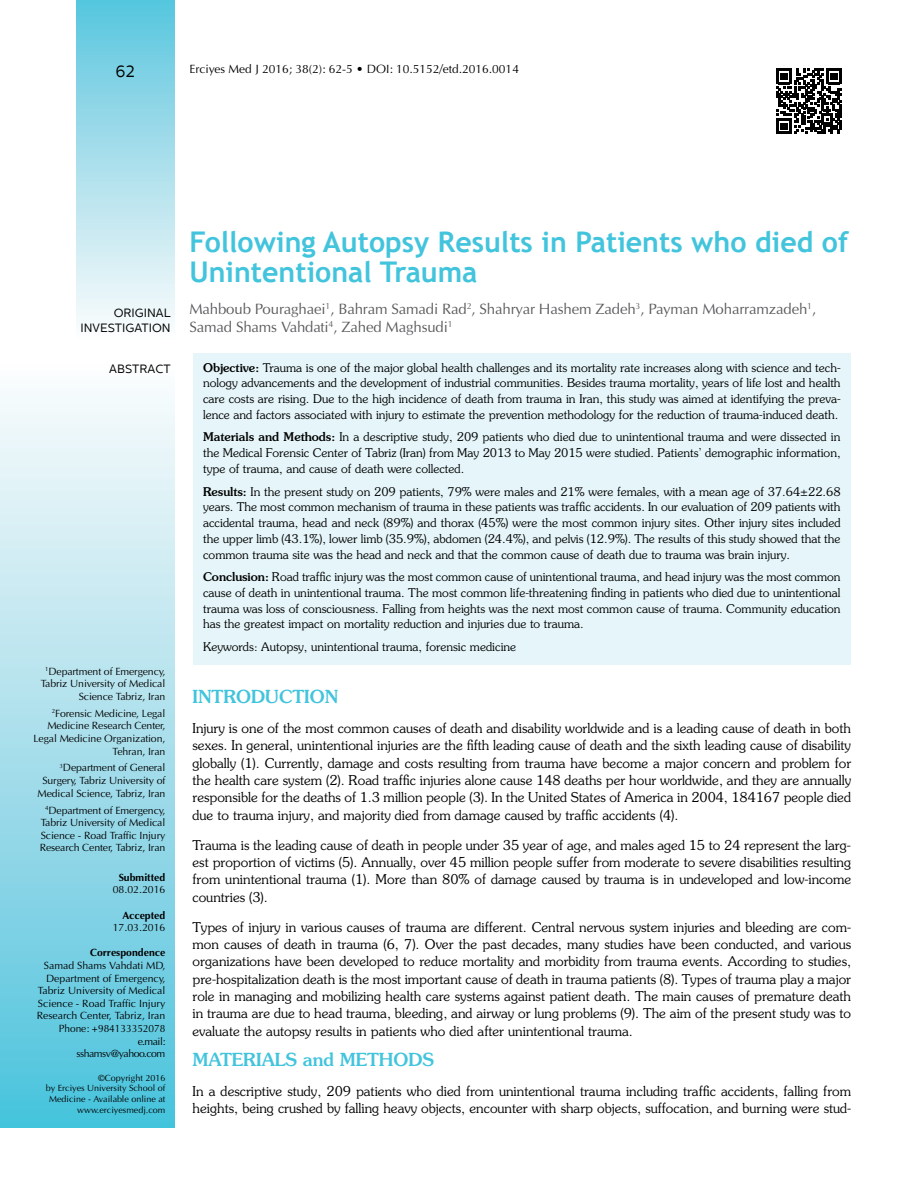
<style>
.page{position:relative;width:915px;height:1191px;background:#fff}
.page>*{position:absolute;margin:0;border:0;box-sizing:border-box;transform-origin:0 0}
.t1{font:700 28.5px/30px "Trebuchet MS";color:#42c4dd}
.t2{font:500 18px "Souvenir Std";color:#42c4dd}
.t3{font:16.5px "Centrale Sans";color:#000}
.t4{font:15px/18px "Optima Normal Tr";letter-spacing:-.01em;color:#58595b}
.t5{font:300 13.5px/17.2px "Souvenir Std";color:#000;text-align:justify}
.t6{font:300 12px/15.8px "Souvenir Std";color:#000;text-align:justify}
.t7{font:12px "Optima Normal Tr";color:#000}
.t8{font:12px/14.4px "Centrale Sans";color:#000;text-align:right}
.t9{font:10.5px/12.6px "Optima Normal Tr";letter-spacing:-.01em;color:#000;text-align:right}
.t10{font:10.5px "Optima Bold Tr";color:#000}
.t11{font:9px/10.8px "Optima Normal Tr";color:#000;text-align:right}
.s1{font-weight:500}
</style>
<div class="page">
<div style="left:193px;top:353px;width:657px;height:311px;background:#e5f5f9"></div>
<div style="left:76px;top:0;width:98px;height:338px;background:linear-gradient(to bottom,#5ac5dd,#fdfcfc)"></div>
<div style="left:0;top:364px;width:174px;height:763px;background:linear-gradient(to bottom,#fffcfc,#4dc2dc)"></div>
<svg style="left:776px;top:69px;width:65px;height:65px"></svg>
<p class="t3" style="left:116px;top:62px;width:21px">62</p>
<p class="t7" style="left:189px;top:62px;width:331px">Erciyes Med J 2016; 38(2): 62-5 • DOI: 10.5152/etd.2016.0014</p>
<p class="t8" style="left:81px;top:306px;width:92px">ORIGINAL<br>INVESTIGATION</p>
<h1 class="t1" style="left:189px;top:227px;width:660px">Following Autopsy Results in Patients who died of<br>Unintentional Trauma</h1>
<p class="t4" style="left:189px;top:300px;width:628px">Mahboub Pouraghaei<sup>1</sup>, Bahram Samadi Rad<sup>2</sup>, Shahryar Hashem Zadeh<sup>3</sup>, Payman Moharramzadeh<sup>1</sup>,<br>Samad Shams Vahdati<sup>4</sup>, Zahed Maghsudi<sup>1</sup></p>
<p class="t8" style="left:109px;top:361px;width:63px">ABSTRACT</p>
<p class="t6" style="left:203px;top:359px;width:639px"><span class="s1">Objective:</span> Trauma is one of the major global health challenges and its mortality rate increases along with science and tech&shy;nology advancements and the development of industrial communities. Besides trauma mortality, years of life lost and health care costs are rising. Due to the high incidence of death from trauma in Iran, this study was aimed at identifying the preva&shy;lence and factors associated with injury to estimate the prevention methodology for the reduction of trauma-induced death.</p>
<p class="t6" style="left:203px;top:429px;width:639px"><span class="s1">Materials and Methods:</span> In a descriptive study, 209 patients who died due to unintentional trauma and were dissected in the Medical Forensic Center of Tabriz (Iran) from May 2013 to May 2015 were studied. Patients’ demographic information, type of trauma, and cause of death were collected.</p>
<p class="t6" style="left:203px;top:483px;width:638px"><span class="s1">Results:</span> In the present study on 209 patients, 79% were males and 21% were females, with a mean age of 37.64±22.68 years. The most common mechanism of trauma in these patients was traffic accidents. In our evaluation of 209 patients with accidental trauma, head and neck (89%) and thorax (45%) were the most common injury sites. Other injury sites included the upper limb (43.1%), lower limb (35.9%), abdomen (24.4%), and pelvis (12.9%). The results of this study showed that the common trauma site was the head and neck and that the common cause of death due to trauma was brain injury.</p>
<p class="t6" style="left:203px;top:569px;width:639px"><span class="s1">Conclusion:</span> Road traffic injury was the most common cause of unintentional trauma, and head injury was the most common cause of death in unintentional trauma. The most common life-threatening finding in patients who died due to unintentional trauma was loss of consciousness. Falling from heights was the next most common cause of trauma. Community education has the greatest impact on mortality reduction and injuries due to trauma.</p>
<p class="t6" style="left:203px;top:638px;width:314px">Keywords: Autopsy, unintentional trauma, forensic medicine</p>
<p class="t9" style="left:41px;top:665px;width:126px"><sup>1</sup>Department of Emergency,<br>Tabriz University of Medical<br>Science Tabriz, Iran</p>
<p class="t9" style="left:33px;top:707px;width:133px"><sup>2</sup>Forensic Medicine, Legal<br>Medicine Research Center,<br>Legal Medicine Organization,<br>Tehran, Iran</p>
<p class="t9" style="left:37px;top:761px;width:129px"><sup>3</sup>Department of General<br>Surgery, Tabriz University of<br>Medical Science, Tabriz, Iran</p>
<p class="t9" style="left:40px;top:803px;width:127px;text-align:center"><sup>4</sup>Department of Emergency,<br>Tabriz University of Medical<br>Science - Road Traffic Injury<br>Research Center, Tabriz, Iran</p>
<p class="t10" style="left:119px;top:870px;width:48px">Submitted</p>
<p class="t9" style="left:113px;top:883px;width:54px">08.02.2016</p>
<p class="t10" style="left:122px;top:908px;width:44px">Accepted</p>
<p class="t9" style="left:113px;top:921px;width:54px">17.03.2016</p>
<p class="t10" style="left:90px;top:946px;width:77px">Correspondence</p>
<p class="t9" style="left:37px;top:959px;width:130px">Samad Shams Vahdati MD,<br>Department of Emergency,<br>Tabriz University of Medical<br>Science - Road Traffic Injury<br>Research Center, Tabriz, Iran<br>Phone: +984133352078 e.mail:<br>sshamsv@yahoo.com</p>
<p class="t11" style="left:46px;top:1072px;width:121px">©Copyright 2016<br>by Erciyes University School of<br>Medicine - Available online at www.erciyesmedj.com</p>
<h2 class="t2" style="left:192px;top:685px;width:147px">INTRODUCTION</h2>
<p class="t5" style="left:192px;top:719px;width:660px">Injury is one of the most common causes of death and disability worldwide and is a leading cause of death in both sexes. In general, unintentional injuries are the fifth leading cause of death and the sixth leading cause of disability globally (1). Currently, damage and costs resulting from trauma have become a major concern and problem for the health care system (2). Road traffic injuries alone cause 148 deaths per hour worldwide, and they are annually responsible for the deaths of 1.3 million people (3). In the United States of America in 2004, 184167 people died due to trauma injury, and majority died from damage caused by traffic accidents (4).</p>
<p class="t5" style="left:192px;top:836px;width:660px">Trauma is the leading cause of death in people under 35 year of age, and males aged 15 to 24 represent the larg&shy;est proportion of victims (5). Annually, over 45 million people suffer from moderate to severe disabilities resulting from unintentional trauma (1). More than 80% of damage caused by trauma is in undeveloped and low-income countries (3).</p>
<p class="t5" style="left:192px;top:918px;width:660px">Types of injury in various causes of trauma are different. Central nervous system injuries and bleeding are com&shy;mon causes of death in trauma (6, 7). Over the past decades, many studies have been conducted, and various organizations have been developed to reduce mortality and morbidity from trauma events. According to studies, pre-hospitalization death is the most important cause of death in trauma patients (8). Types of trauma play a major role in managing and mobilizing health care systems against patient death. The main causes of premature death in trauma are due to head trauma, bleeding, and airway or lung problems (9). The aim of the present study was to evaluate the autopsy results in patients who died after unintentional trauma.</p>
<h2 class="t2" style="left:192px;top:1048px;width:243px">MATERIALS and METHODS</h2>
<p class="t5" style="left:192px;top:1082px;width:660px">In a descriptive study, 209 patients who died from unintentional trauma including traffic accidents, falling from heights, being crushed by falling heavy objects, encounter with sharp objects, suffocation, and burning were stud-</p>
</div>
